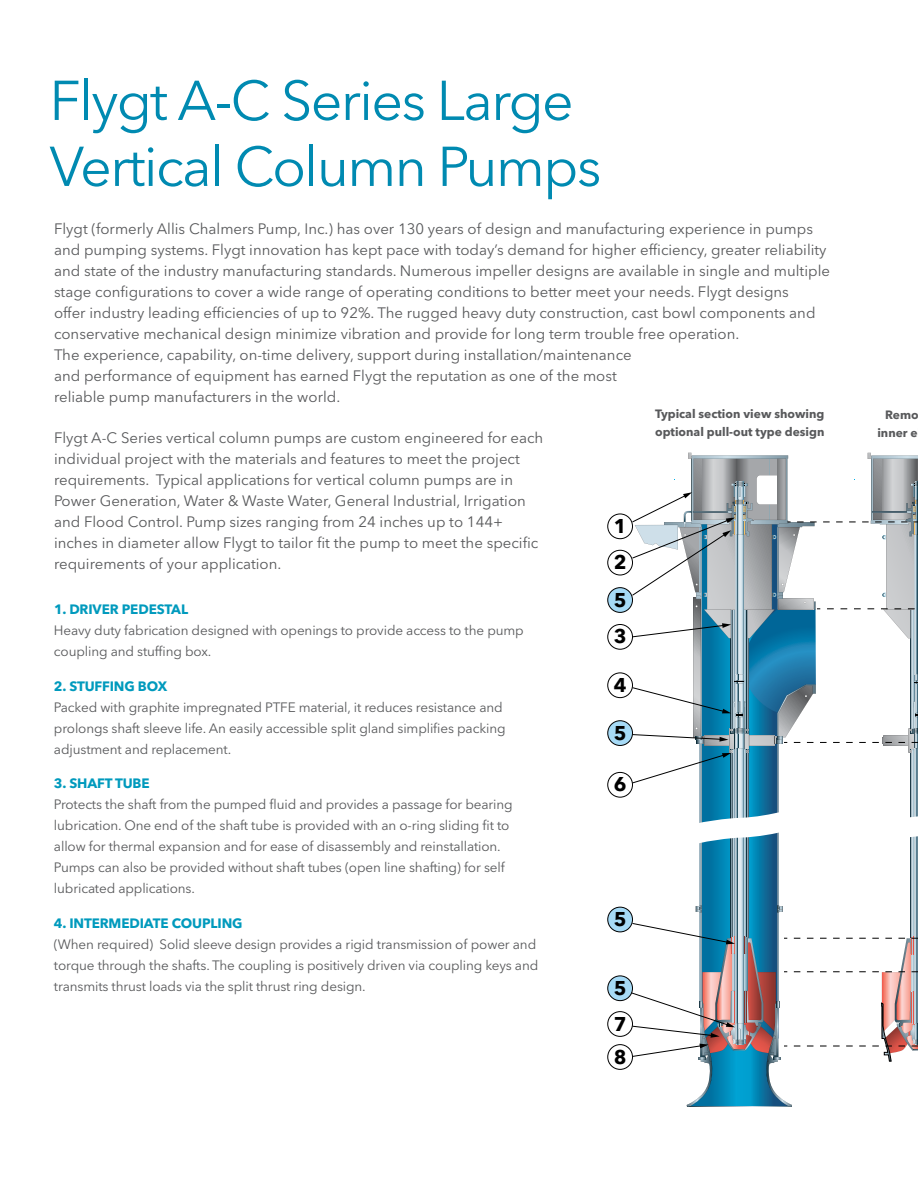
<style>
.page{position:relative;width:918px;height:1188px;background:#fff}
.page>*{position:absolute;margin:0;border:0;box-sizing:border-box;transform-origin:0 0}
.t1{font:55.5px/66px "Avenir Next LT Pro";letter-spacing:-.03em;color:#008ab1}
.t2{font:700 19.8px/36.9px "Avenir Next LT Pro";color:#000}
.t3{font:15px/21px "Avenir Next LT Pro";color:#58595b}
.t4{font:13.5px/21px "Avenir Next LT Pro";letter-spacing:-.01em;color:#58595b}
.t5{font:700 13.5px "Avenir Next LT Pro";letter-spacing:-.01em;color:#009abd}
.t6{font:700 12px/18px "Avenir Next LT Pro";color:#58595b}
</style>
<div class="page">
<div style="left:607px;top:772px;width:26px;height:26px;border:1px solid #000;border-radius:50%"></div>
<div style="left:608px;top:976px;width:25px;height:25px;background:#a6daf6;border-radius:50%"></div>
<div style="left:607px;top:975px;width:26px;height:26px;border:1px solid #000;border-radius:50%"></div>
<div style="left:607px;top:1011px;width:26px;height:26px;border:1px solid #000;border-radius:50%"></div>
<div style="left:607px;top:1044px;width:26px;height:26px;border:1px solid #000;border-radius:50%"></div>
<div style="left:608px;top:907px;width:25px;height:25px;background:#a6daf6;border-radius:50%"></div>
<div style="left:607px;top:907px;width:26px;height:25px;border:1px solid #000;border-radius:50%"></div>
<div style="left:607px;top:514px;width:26px;height:25px;border:1px solid #000;border-radius:50%"></div>
<div style="left:607px;top:550px;width:26px;height:25px;border:1px solid #000;border-radius:50%"></div>
<div style="left:608px;top:588px;width:25px;height:24px;background:#a6daf6;border-radius:50%"></div>
<div style="left:607px;top:587px;width:26px;height:26px;border:1px solid #000;border-radius:50%"></div>
<div style="left:607px;top:624px;width:26px;height:26px;border:1px solid #000;border-radius:50%"></div>
<div style="left:607px;top:672px;width:26px;height:26px;border:1px solid #000;border-radius:50%"></div>
<div style="left:608px;top:721px;width:25px;height:24px;background:#a6daf6;border-radius:50%"></div>
<div style="left:607px;top:720px;width:26px;height:26px;border:1px solid #000;border-radius:50%"></div>
<svg style="left:630px;top:453px;width:288px;height:654px"></svg>
<h1 class="t1" style="left:50px;top:68px;width:553px">Flygt A-C Series Large<br>Vertical Column Pumps</h1>
<p class="t3" style="left:54px;top:218px;width:778px">Flygt (formerly Allis Chalmers Pump, Inc.) has over 130 years of design and manufacturing experience in pumps and pumping systems. Flygt innovation has kept pace with today’s demand for higher efficiency, greater reliability and state of the industry manufacturing standards. Numerous impeller designs are available in single and multiple stage configurations to cover a wide range of operating conditions to better meet your needs. Flygt designs<br>offer industry leading efficiencies of up to 92%. The rugged heavy duty construction, cast bowl components and conservative mechanical design minimize vibration and provide for long term trouble free operation.<br>The experience, capability, on-time delivery, support during installation/maintenance<br>and performance of equipment has earned Flygt the reputation as one of the most<br>reliable pump manufacturers in the world.</p>
<p class="t3" style="left:54px;top:427px;width:491px">Flygt A-C Series vertical column pumps are custom engineered for each individual project with the materials and features to meet the project requirements. Typical applications for vertical column pumps are in Power Generation, Water &amp; Waste Water, General Industrial, Irrigation and Flood Control. Pump sizes ranging from 24 inches up to 144+ inches in diameter allow Flygt to tailor fit the pump to meet the specific requirements of your application.</p>
<p class="t6" style="left:655px;top:405px;width:171px">Typical section view showing optional pull-out type design</p>
<p class="t6" style="left:877px;top:406px;width:43px;text-align:right">Remo inner e</p>
<h2 class="t2" style="left:614px;top:507px;width:14px;text-align:justify">1<br>2<br>5<br>3</h2>
<h2 class="t2" style="left:614px;top:666px;width:14px">4</h2>
<h2 class="t2" style="left:614px;top:714px;width:14px">5</h2>
<p class="t5" style="left:54px;top:601px;width:136px">1. Driver Pedestal</p>
<p class="t4" style="left:54px;top:620px;width:471px">Heavy duty fabrication designed with openings to provide access to the pump coupling and stuffing box.</p>
<p class="t5" style="left:54px;top:678px;width:115px">2. Stuffing Box</p>
<p class="t4" style="left:54px;top:696px;width:453px">Packed with graphite impregnated PTFE material, it reduces resistance and prolongs shaft sleeve life. An easily accessible split gland simplifies packing adjustment and replacement.</p>
<p class="t5" style="left:54px;top:775px;width:97px">3. Shaft Tube</p>
<p class="t4" style="left:54px;top:794px;width:460px">Protects the shaft from the pumped fluid and provides a passage for bearing lubrication. One end of the shaft tube is provided with an o-ring sliding fit to allow for thermal expansion and for ease of disassembly and reinstallation.<br>Pumps can also be provided without shaft tubes (open line shafting) for self lubricated applications.</p>
<p class="t5" style="left:54px;top:915px;width:190px">4. Intermediate Coupling</p>
<p class="t4" style="left:54px;top:933px;width:486px">(When required) Solid sleeve design provides a rigid transmission of power and torque through the shafts. The coupling is positively driven via coupling keys and transmits thrust loads via the split thrust ring design.</p>
<h2 class="t2" style="left:614px;top:766px;width:14px">6</h2>
<h2 class="t2" style="left:614px;top:901px;width:14px">5</h2>
<h2 class="t2" style="left:614px;top:970px;width:14px;line-height:35.7px">5<br>7</h2>
<h2 class="t2" style="left:614px;top:1038px;width:14px">8</h2>
</div>
